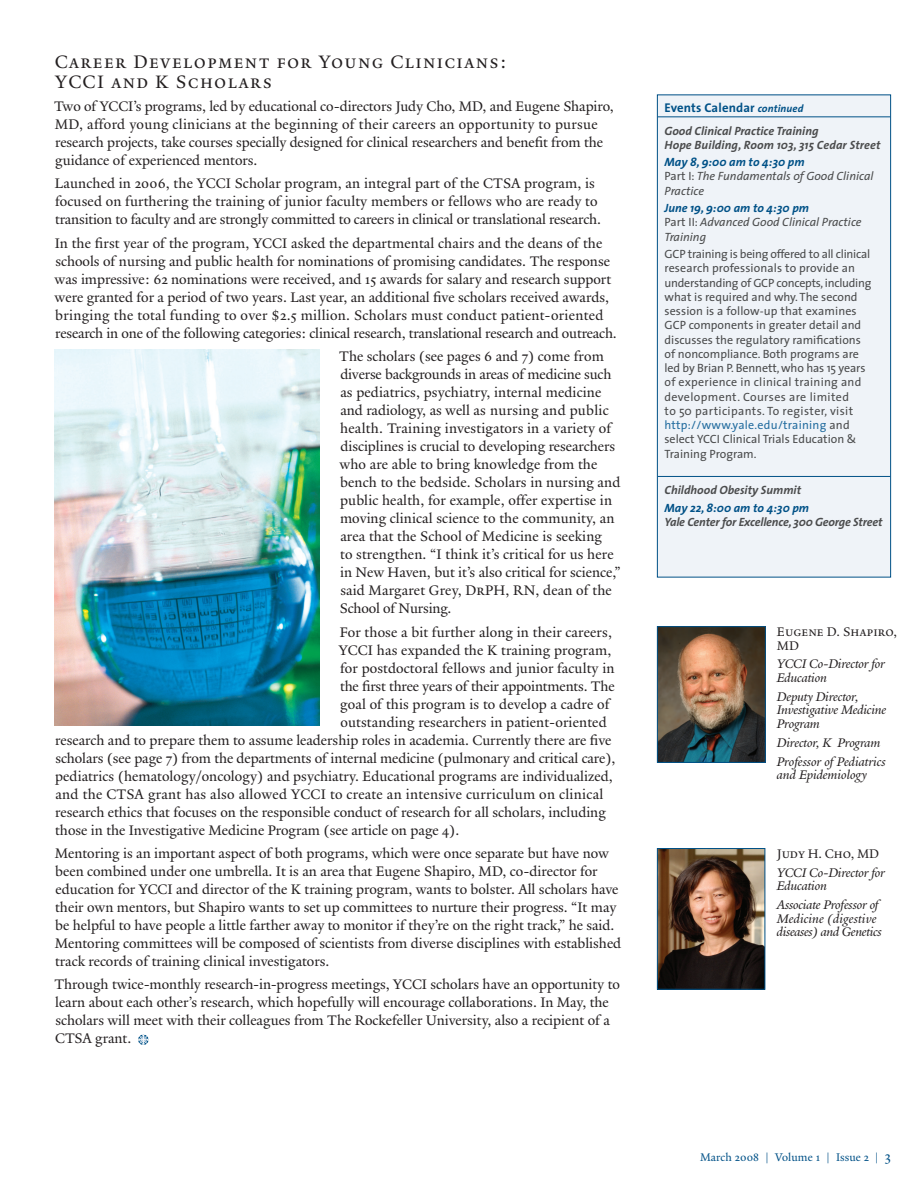
<style>
.page{position:relative;width:918px;height:1188px;background:#fff}
.page>*{position:absolute;margin:0;border:0;box-sizing:border-box;transform-origin:0 0}
.t1{font:19.5px/19.5px "Yale Small Cap";letter-spacing:.065em;color:#231f20}
.t2{font:15px/18px "Yale Design";color:#231f20}
.t3{font:15px "Yale Design";letter-spacing:.02em;color:#231f20}
.t4{font:italic 13.5px/13.5px "Yale Design";letter-spacing:-.01em;color:#231f20}
.t5{font:13.5px/13.5px "Yale Small Cap";color:#231f20}
.t6{font:700 12.75px "The Sans";letter-spacing:.01em;color:#005187}
.t7{font:12px/14.2px "The Sans";color:#4b4c4d}
.t8{font:italic 12px/14.2px "The Sans";color:#4b4c4d}
.t9{font:italic 700 12px/14.2px "The Sans";color:#4b4c4d}
.t10{font:12px "Yale Design";letter-spacing:.01em;color:#005187}
.t11{font:italic 700 12px "The Sans";color:#005187}
.s1{font-family:"Yale Small Cap"}
.s2{font-style:italic;font-size:10.5px}
.s3{font-weight:700;color:#005187}
.s4{font-style:normal}
.s5{color:#256ea0}
.s6{font-size:15px}
</style>
<div class="page">
<svg style="left:138px;top:1035px;width:11px;height:10px"></svg>
<div style="left:657px;top:95px;width:234px;height:482px;background:#eff3f8"></div>
<hr style="left:658px;top:116px;width:232px;height:1px;background:#005187">
<hr style="left:658px;top:476px;width:232px;height:1px;background:#005187">
<div style="left:657px;top:94px;width:234px;height:484px;border:1px solid #005187"></div>
<img style="left:659px;top:628px;width:105px;height:133px">
<div style="left:657px;top:626px;width:109px;height:137px;border:1px solid #005187"></div>
<img style="left:659px;top:850px;width:104px;height:138px">
<div style="left:657px;top:848px;width:108px;height:142px;border:1px solid #005187"></div>
<img style="left:54px;top:350px;width:266px;height:376px">
<h1 class="t1" style="left:55px;top:52px;width:453px">Career Development for Young Clinicians:<br>YCCI and K Scholars</h1>
<p class="t2" style="left:54px;top:97px;width:561px">Two of YCCI’s programs, led by educational co-directors Judy Cho, MD, and Eugene Shapiro, MD, afford young clinicians at the beginning of their careers an opportunity to pursue research projects, take courses specially designed for clinical researchers and benefit from the guidance of experienced mentors.</p>
<p class="t2" style="left:55px;top:175px;width:548px">Launched in 2006, the YCCI Scholar program, an integral part of the CTSA program, is focused on furthering the training of junior faculty members or fellows who are ready to transition to faculty and are strongly committed to careers in clinical or translational research.</p>
<p class="t2" style="left:55px;top:234px;width:564px">In the first year of the program, YCCI asked the departmental chairs and the deans of the schools of nursing and public health for nominations of promising candidates. The response was impressive: 62 nominations were received, and 15 awards for salary and research support were granted for a period of two years. Last year, an additional five scholars received awards, bringing the total funding to over $2.5 million. Scholars must conduct patient-oriented research in one of the following categories: clinical research, translational research and outreach.</p>
<p class="t2" style="left:339px;top:347px;width:283px">The scholars (see pages 6 and 7) come from diverse backgrounds in areas of medicine such as pediatrics, psychiatry, internal medicine and radiology, as well as nursing and public health. Training investigators in a variety of disciplines is crucial to developing researchers who are able to bring knowledge from the bench to the bedside. Scholars in nursing and public health, for example, offer expertise in moving clinical science to the community, an area that the School of Medicine is seeking<br>to strengthen. “I think it’s critical for us here in New Haven, but it’s also critical for science,” said Margaret Grey, D<span class="s1">r</span>PH, RN, dean of the School of Nursing.</p>
<p class="t2" style="left:340px;top:623px;width:274px">For those a bit further along in their careers,</p>
<p class="t2" style="left:339px;top:641px;width:274px">YCCI has expanded the K training program,</p>
<p class="t2" style="left:340px;top:659px;width:276px">for postdoctoral fellows and junior faculty in</p>
<p class="t2" style="left:340px;top:677px;width:276px">the first three years of their appointments. The</p>
<p class="t2" style="left:340px;top:695px;width:271px">goal of this program is to develop a cadre of</p>
<p class="t2" style="left:340px;top:713px;width:268px">outstanding researchers in patient-oriented</p>
<p class="t2" style="left:55px;top:731px;width:558px">research and to prepare them to assume leadership roles in academia. Currently there are five</p>
<p class="t2" style="left:55px;top:749px;width:561px">scholars (see page 7) from the departments of internal medicine (pulmonary and critical care),</p>
<p class="t2" style="left:55px;top:767px;width:559px">pediatrics (hematology/oncology) and psychiatry. Educational programs are individualized,</p>
<p class="t3" style="left:55px;top:785px;width:549px">and the CTSA grant has also allowed YCCI to create an intensive curriculum on clinical</p>
<p class="t2" style="left:55px;top:803px;width:552px">research ethics that focuses on the responsible conduct of research for all scholars, including</p>
<p class="t2" style="left:55px;top:821px;width:406px">those in the Investigative Medicine Program (see article on page 4).</p>
<p class="t2" style="left:55px;top:844px;width:568px">Mentoring is an important aspect of both programs, which were once separate but have now been combined under one umbrella. It is an area that Eugene Shapiro, MD, co-director for education for YCCI and director of the K training program, wants to bolster. All scholars have their own mentors, but Shapiro wants to set up committees to nurture their progress. “It may be helpful to have people a little farther away to monitor if they’re on the right track,” he said.<br>Mentoring committees will be composed of scientists from diverse disciplines with established track records of training clinical investigators.</p>
<p class="t2" style="left:54px;top:976px;width:567px">Through twice-monthly research-in-progress meetings, YCCI scholars have an opportunity to learn about each other’s research, which hopefully will encourage collaborations. In May, the scholars will meet with their colleagues from The Rockefeller University, also a recipient of a CTSA grant.</p>
<p class="t6" style="left:664px;top:99px;width:140px">Events Calendar <span class="s2">continued</span></p>
<p class="t9" style="left:664px;top:123px;width:217px">Good Clinical Practice Training<br>Hope Building, Room 103, 315 Cedar Street</p>
<p class="t8" style="left:665px;top:155px;width:211px"><span class="s3">May 8, 9:00 am to 4:30 pm<br></span><span class="s4">Part I:</span> The Fundamentals of Good Clinical<br>Practice</p>
<p class="t8" style="left:665px;top:201px;width:199px"><span class="s3">June 19, 9:00 am to 4:30 pm<br></span><span class="s4">Part II:</span> Advanced Good Clinical Practice<br>Training</p>
<p class="t7" style="left:665px;top:247px;width:209px">GCP training is being offered to all clinical research professionals to provide an understanding of GCP concepts, including what is required and why. The second session is a follow-up that examines GCP components in greater detail and discusses the regulatory ramifications of noncompliance. Both programs are led by Brian P. Bennett, who has 15 years of experience in clinical training and development. Courses are limited<br>to 50 participants. To register, visit <span class="s5">http://www.yale.edu/training</span> and select YCCI Clinical Trials Education &amp; Training Program.</p>
<p class="t9" style="left:665px;top:483px;width:138px">Childhood Obesity Summit</p>
<p class="t11" style="left:665px;top:500px;width:146px">May 22, 8:00 am to 4:30 pm</p>
<p class="t9" style="left:665px;top:515px;width:219px">Yale Center for Excellence, 300 George Street</p>
<p class="t5" style="left:777px;top:625px;width:122px">Eugene D. Shapiro,<br>MD</p>
<p class="t4" style="left:777px;top:657px;width:110px">YCCI Co-Director for<br>Education</p>
<p class="t4" style="left:777px;top:690px;width:111px">Deputy Director,<br>Investigative Medicine<br>Program</p>
<p class="t4" style="left:777px;top:733px;width:110px;line-height:18.9px">Director, K Program<br>Professor of Pediatrics</p>
<p class="t4" style="left:777px;top:768px;width:92px">and Epidemiology</p>
<p class="t5" style="left:777px;top:847px;width:104px">Judy H. Cho, MD</p>
<p class="t4" style="left:777px;top:866px;width:110px">YCCI Co-Director for<br>Education</p>
<p class="t4" style="left:777px;top:898px;width:106px">Associate Professor of<br>Medicine (digestive diseases) and Genetics</p>
<p class="t10" style="left:700px;top:1150px;width:192px">March 2008 | Volume 1 | Issue 2 | <span class="s6">3</span></p>
</div>
